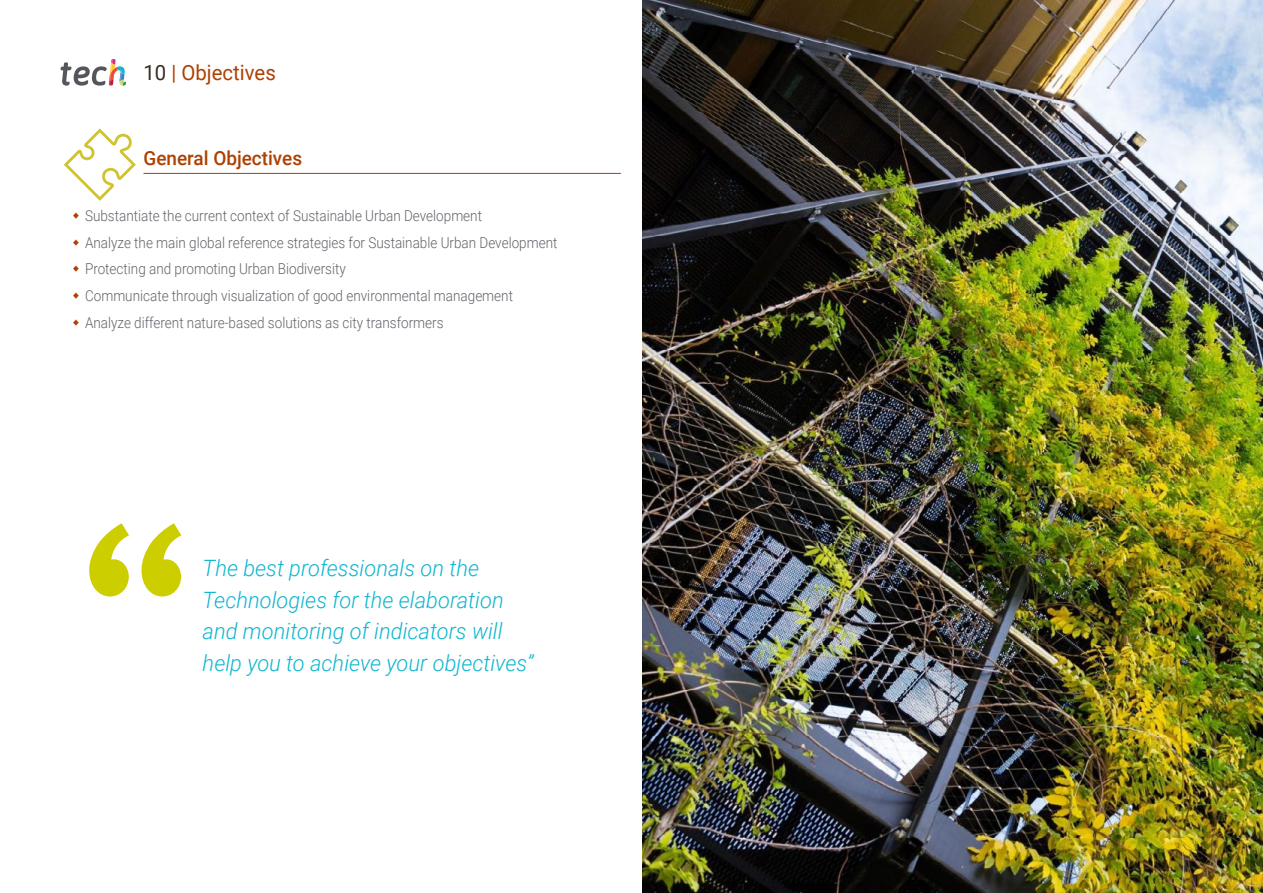
<style>
.page{position:relative;width:1263px;height:893px;background:#fff}
.page>*{position:absolute;margin:0;border:0;box-sizing:border-box;transform-origin:0 0}
.t1{font:italic 300 22.5px/31.5px "Roboto";color:#0fb6cf}
.t2{font:21px "Roboto";color:#ae4000}
.t3{font:500 19.5px "Roboto";color:#ae4000}
.t4{font:300 15px/26.7px "Roboto";color:#61646a;scale:.9 1}
.s1{color:#312e20}
</style>
<div class="page">
<hr style="left:144px;top:173px;width:477px;height:1px;background:#ae4000">
<svg style="left:64px;top:128px;width:72px;height:73px"></svg>
<svg style="left:61px;top:59px;width:65px;height:27px"></svg>
<svg style="left:89px;top:523px;width:92px;height:73px"></svg>
<img style="left:642px;top:0;width:621px;height:893px">
<h2 class="t2" style="left:144px;top:57px;width:134px"><span class="s1">10</span> | Objectives</h2>
<h3 class="t3" style="left:144px;top:144px;width:160px">General Objectives</h3>
<p class="t4" style="left:85px;top:202px;width:526px">Substantiate the current context of Sustainable Urban Development<br>Analyze the main global reference strategies for Sustainable Urban Development Protecting and promoting Urban Biodiversity<br>Communicate through visualization of good environmental management Analyze different nature-based solutions as city transformers</p>
<h1 class="t1" style="left:203px;top:552px;width:333px">The best professionals on the Technologies for the elaboration and monitoring of indicators will help you to achieve your objectives”</h1>
</div>
